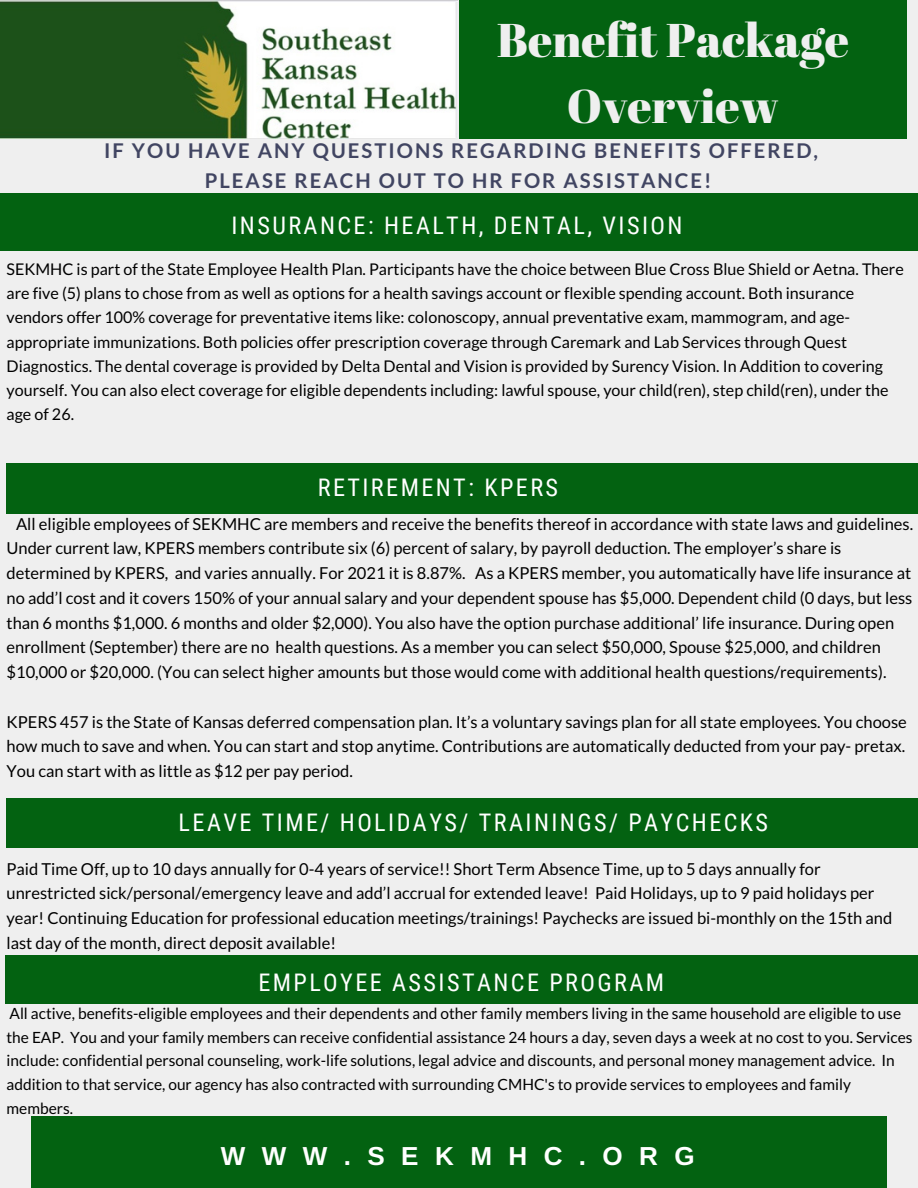
<style>
.page{position:relative;width:918px;height:1188px;background:#efefef}
.page>*{position:absolute;margin:0;border:0;box-sizing:border-box;transform-origin:0 0}
.t1{font:47.25px/65.2px "Abril Fatface";color:#efefef;text-align:center}
.t2{font:700 26.1px "Arimo";letter-spacing:.63em;color:#fff}
.t3{font:24.3px "Roboto Condensed";letter-spacing:.1em;color:#fff}
.t4{font:700 20.25px/30.3px "Lato";letter-spacing:.1em;color:#414562;text-align:center}
.t5{font:16.5px/24.8px "Lato";color:#000}
.t6{font:16.05px/24.2px "Lato";color:#000}
.t7{font:15.45px/23.7px "Lato";color:#000}
</style>
<div class="page">
<div style="left:32px;top:1117px;width:855px;height:71px;background:#036211"></div>
<div style="left:459px;top:0;width:448px;height:139px;background:#036211"></div>
<div style="left:7px;top:464px;width:911px;height:50px;background:#036211"></div>
<div style="left:7px;top:798px;width:911px;height:50px;background:#036211"></div>
<div style="left:5px;top:955px;width:913px;height:49px;background:#036211"></div>
<div style="left:0;top:193px;width:918px;height:58px;background:#036211"></div>
<img style="left:0;top:0;width:457px;height:138px">
<p class="t1" style="left:497px;top:7px;width:354px">Benefit Package<br>Overview</p>
<p class="t4" style="left:104px;top:135px;width:716px">IF YOU HAVE ANY QUESTIONS REGARDING BENEFITS OFFERED,<br>PLEASE REACH OUT TO HR FOR ASSISTANCE!</p>
<p class="t3" style="left:231px;top:212px;width:453px">INSURANCE: HEALTH, DENTAL, VISION</p>
<p class="t6" style="left:7px;top:257px;width:899px">SEKMHC is part of the State Employee Health Plan. Participants have the choice between Blue Cross Blue Shield or Aetna. There are five (5) plans to chose from as well as options for a health savings account or flexible spending account. Both insurance vendors offer 100% coverage for preventative items like: colonoscopy, annual preventative exam, mammogram, and age&shy;appropriate immunizations. Both policies offer prescription coverage through Caremark and Lab Services through Quest Diagnostics. The dental coverage is provided by Delta Dental and Vision is provided by Surency Vision. In Addition to covering yourself. You can also elect coverage for eligible dependents including: lawful spouse, your child(ren), step child(ren), under the age of 26.</p>
<p class="t3" style="left:318px;top:474px;width:242px">RETIREMENT: KPERS</p>
<p class="t5" style="left:7px;top:511px;width:908px;text-indent:10px">All eligible employees of SEKMHC are members and receive the benefits thereof in accordance with state laws and guidelines.<br>Under current law, KPERS members contribute six (6) percent of salary, by payroll deduction. The employer’s share is determined by KPERS, and varies annually. For 2021 it is 8.87%. As a KPERS member, you automatically have life insurance at no add’l cost and it covers 150% of your annual salary and your dependent spouse has $5,000. Dependent child (0 days, but less than 6 months $1,000. 6 months and older $2,000). You also have the option purchase additional’ life insurance. During open enrollment (September) there are no health questions. As a member you can select $50,000, Spouse $25,000, and children $10,000 or $20,000. (You can select higher amounts but those would come with additional health questions/requirements).</p>
<p class="t5" style="left:7px;top:709px;width:902px;text-align:justify">KPERS 457 is the State of Kansas deferred compensation plan. It’s a voluntary savings plan for all state employees. You choose how much to save and when. You can start and stop anytime. Contributions are automatically deducted from your pay- pretax.<br>You can start with as little as $12 per pay period.</p>
<p class="t3" style="left:179px;top:808px;width:591px">LEAVE TIME/ HOLIDAYS/ TRAININGS/ PAYCHECKS</p>
<p class="t5" style="left:7px;top:856px;width:887px">Paid Time Off, up to 10 days annually for 0-4 years of service!! Short Term Absence Time, up to 5 days annually for unrestricted sick/personal/emergency leave and add’l accrual for extended leave! Paid Holidays, up to 9 paid holidays per year! Continuing Education for professional education meetings/trainings! Paychecks are issued bi-monthly on the 15th and last day of the month, direct deposit available!</p>
<p class="t3" style="left:258px;top:969px;width:407px">EMPLOYEE ASSISTANCE PROGRAM</p>
<p class="t7" style="left:7px;top:1001px;width:907px">All active, benefits-eligible employees and their dependents and other family members living in the same household are eligible to use the EAP. You and your family members can receive confidential assistance 24 hours a day, seven days a week at no cost to you. Services include: confidential personal counseling, work-life solutions, legal advice and discounts, and personal money management advice. In addition to that service, our agency has also contracted with surrounding CMHC's to provide services to employees and family members.</p>
<p class="t2" style="left:221px;top:1142px;width:475px">WWW.SEKMHC.ORG</p>
</div>
